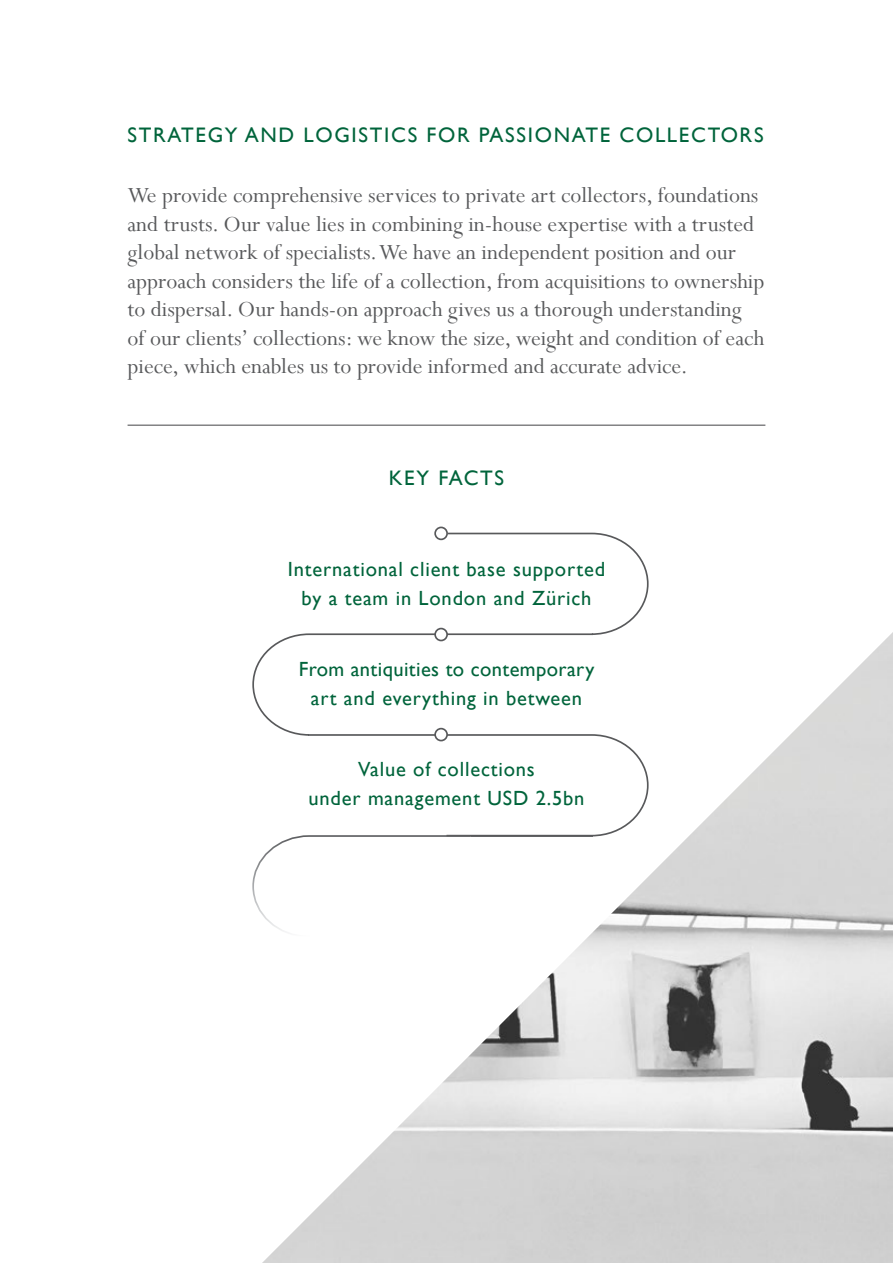
<style>
.page{position:relative;width:893px;height:1263px;background:#fff}
.page>*{position:absolute;margin:0;border:0;box-sizing:border-box;transform-origin:0 0}
.t1{font:24px/28.5px "Perpetua";color:#58595b}
.t2{font:21px "Gill Sans";letter-spacing:.08em;color:#00643b}
.t3{font:20.55px/28.5px "Gill Sans";letter-spacing:.04em;color:#00643b;text-align:center}
.t4{font:20.55px/28.5px "Gill Sans";letter-spacing:.02em;color:#00643b;text-align:center}
</style>
<div class="page">
<hr style="left:128px;top:425px;width:637px;height:1px;background:#58595b">
<img style="left:262px;top:632px;width:631px;height:631px">
<div style="left:434px;top:527px;width:14px;height:13px;border:2px solid #58595b;border-radius:50%"></div>
<svg style="left:252px;top:532px;width:397px;height:406px"></svg>
<p class="t2" style="left:128px;top:123px;width:638px">STRATEGY AND LOGISTICS FOR PASSIONATE COLLECTORS</p>
<p class="t1" style="left:128px;top:181px;width:638px">We provide comprehensive services to private art collectors, foundations and trusts. Our value lies in combining in-house expertise with a trusted global network of specialists. We have an independent position and our approach considers the life of a collection, from acquisitions to ownership to dispersal. Our hands-on approach gives us a thorough understanding of our clients’ collections: we know the size, weight and condition of each piece, which enables us to provide informed and accurate advice.</p>
<p class="t2" style="left:389px;top:466px;width:117px">KEY FACTS</p>
<p class="t3" style="left:288px;top:555px;width:319px">International client base supported by a team in London and Zürich</p>
<p class="t4" style="left:299px;top:655px;width:297px">From antiquities to contemporary art and everything in between</p>
<p class="t3" style="left:309px;top:755px;width:277px">Value of collections<br>under management USD 2.5bn</p>
</div>
